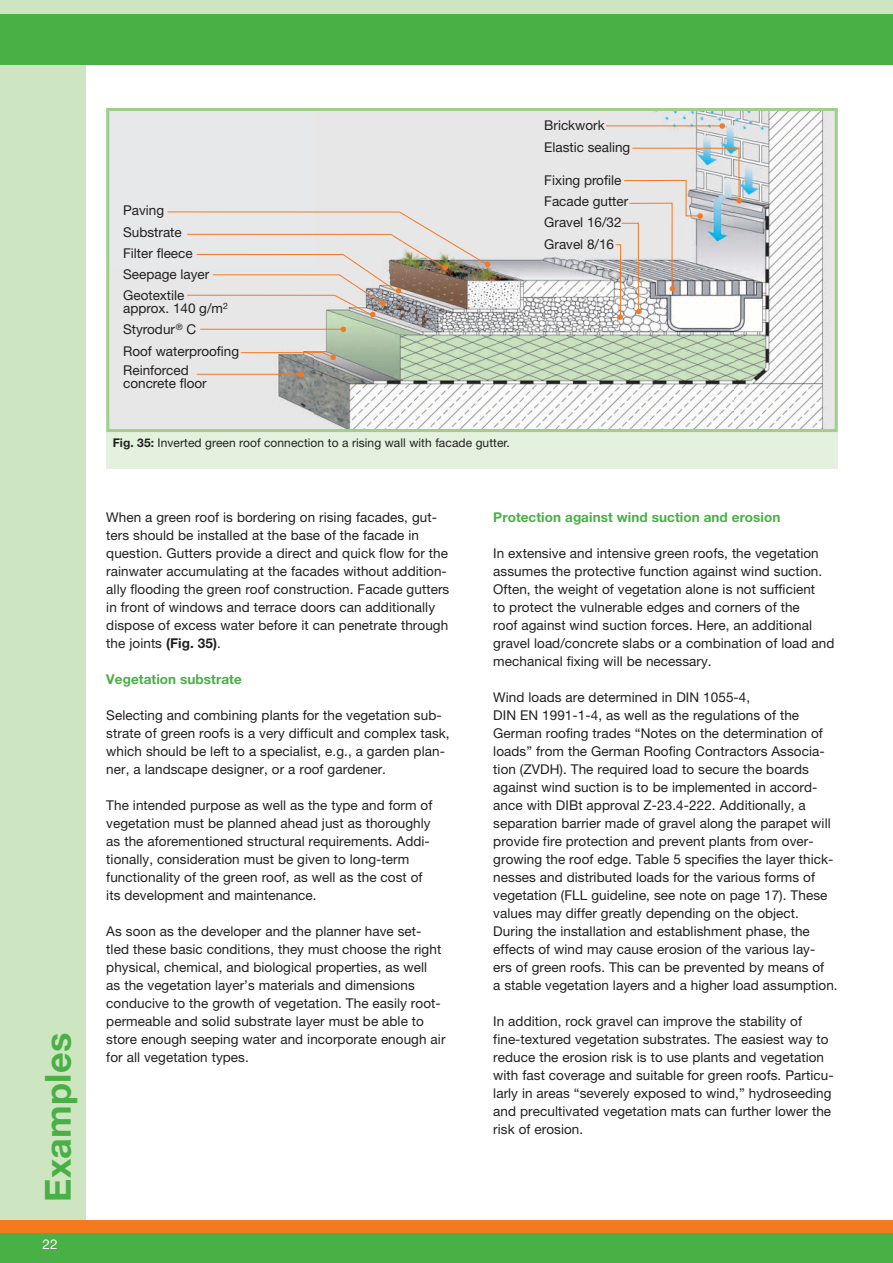
<style>
.page{position:relative;width:893px;height:1263px;background:#fff}
.page>*{position:absolute;margin:0;border:0;box-sizing:border-box;transform-origin:0 0}
.t1{font:700 36px "Helvetica Neue";letter-spacing:.005em;color:#49b045}
.t2{font:13.5px/18px "Helvetica Neue";letter-spacing:.005em;color:#231f20}
.t3{font:700 13.5px "Helvetica Neue";letter-spacing:.005em;color:#49b045}
.t4{font:13.5px "Helvetica Neue";color:#fff}
.t5{font:12px "Helvetica Neue";letter-spacing:.005em;color:#231f20}
.s1{font-weight:700}
</style>
<div class="page">
<div style="left:0;top:0;width:85px;height:1263px;background:#cde5c1"></div>
<div style="left:0;top:1221px;width:893px;height:42px;background:#f47921"></div>
<div style="left:0;top:1233px;width:893px;height:30px;background:#49b045"></div>
<div style="left:0;top:0;width:893px;height:64px;background:#49b045"></div>
<div style="left:0;top:0;width:893px;height:13px;background:#cde5c1"></div>
<div style="left:106px;top:432px;width:732px;height:36px;background:#e4f1de"></div>
<img style="left:110px;top:112px;width:724px;height:316px">
<div style="left:106px;top:108px;width:732px;height:324px;border:3px solid #9fd08a"></div>
<hr style="left:197px;top:374px;width:104px;height:1px;background:#f47921">
<hr style="left:606px;top:126px;width:116px;height:1px;background:#f47921">
<hr style="left:200px;top:329px;width:141px;height:1px;background:#f47921">
<svg style="left:719px;top:123px;width:6px;height:6px"></svg>
<svg style="left:615px;top:147px;width:127px;height:173px;background:#d4d3d3"></svg>
<svg style="left:298px;top:371px;width:6px;height:6px"></svg>
<svg style="left:240px;top:352px;width:96px;height:8px"></svg>
<svg style="left:341px;top:327px;width:5px;height:5px"></svg>
<svg style="left:167px;top:211px;width:323px;height:106px;background:#d8d2cd"></svg>
<h1 class="t1" style="left:36px;top:1202px;width:170px;rotate:-90deg">Examples</h1>
<p class="t4" style="left:43px;top:1236px;width:17px">22</p>
<p class="t2" style="left:123px;top:200px;width:87px;line-height:21.3px">Paving<br>Substrate<br>Filter fleece<br>Seepage layer<br>Geotextile</p>
<p class="t2" style="left:123px;top:297px;width:117px;line-height:21.3px">approx. 140 g/m<sup>2<br></sup>Styrodur<sup>®</sup> C<br>Roof waterproofing</p>
<p class="t2" style="left:123px;top:364px;width:85px;line-height:12.8px">Reinforced concrete floor</p>
<p class="t5" style="left:113px;top:435px;width:399px"><span class="s1">Fig. 35:</span> Inverted green roof connection to a rising wall with facade gutter.</p>
<p class="t2" style="left:544px;top:115px;width:87px;line-height:21.3px">Brickwork<br>Elastic sealing</p>
<p class="t2" style="left:544px;top:169px;width:86px;line-height:21.3px">Fixing profile<br>Facade gutter<br>Gravel 16/32<br>Gravel 8/16</p>
<p class="t2" style="left:106px;top:508px;width:344px">When a green roof is bordering on rising facades, gut&shy;ters should be installed at the base of the facade in question. Gutters provide a direct and quick flow for the rainwater accumulating at the facades without addition&shy;ally flooding the green roof construction. Facade gutters in front of windows and terrace doors can additionally dispose of excess water before it can penetrate through the joints <span class="s1">(Fig. 35)</span>.</p>
<p class="t3" style="left:106px;top:671px;width:137px">Vegetation substrate</p>
<p class="t2" style="left:106px;top:706px;width:345px">Selecting and combining plants for the vegetation sub&shy;strate of green roofs is a very difficult and complex task, which should be left to a specialist, e.g., a garden plan&shy;ner, a landscape designer, or a roof gardener.</p>
<p class="t2" style="left:106px;top:796px;width:328px">The intended purpose as well as the type and form of vegetation must be planned ahead just as thoroughly as the aforementioned structural requirements. Addi&shy;tionally, consideration must be given to long-term functionality of the green roof, as well as the cost of its development and maintenance.</p>
<p class="t2" style="left:106px;top:922px;width:341px">As soon as the developer and the planner have set&shy;tled these basic conditions, they must choose the right physical, chemical, and biological properties, as well<br>as the vegetation layer’s materials and dimensions conducive to the growth of vegetation. The easily root&shy;permeable and solid substrate layer must be able to store enough seeping water and incorporate enough air for all vegetation types.</p>
<p class="t3" style="left:493px;top:509px;width:289px">Protection against wind suction and erosion</p>
<p class="t2" style="left:493px;top:544px;width:343px">In extensive and intensive green roofs, the vegetation assumes the protective function against wind suction.<br>Often, the weight of vegetation alone is not sufficient<br>to protect the vulnerable edges and corners of the<br>roof against wind suction forces. Here, an additional gravel load/concrete slabs or a combination of load and mechanical fixing will be necessary.</p>
<p class="t2" style="left:493px;top:688px;width:346px">Wind loads are determined in DIN 1055-4,<br>DIN EN 1991-1-4, as well as the regulations of the German roofing trades “Notes on the determination of loads” from the German Roofing Contractors Associa&shy;tion (ZVDH). The required load to secure the boards against wind suction is to be implemented in accord&shy;ance with DIBt approval Z-23.4-222. Additionally, a separation barrier made of gravel along the parapet will provide fire protection and prevent plants from over&shy;growing the roof edge. Table 5 specifies the layer thick&shy;nesses and distributed loads for the various forms of vegetation (FLL guideline, see note on page 17). These values may differ greatly depending on the object.<br>During the installation and establishment phase, the effects of wind may cause erosion of the various lay-<br>ers of green roofs. This can be prevented by means of<br>a stable vegetation layers and a higher load assumption.</p>
<p class="t2" style="left:493px;top:1012px;width:342px">In addition, rock gravel can improve the stability of fine-textured vegetation substrates. The easiest way to reduce the erosion risk is to use plants and vegetation with fast coverage and suitable for green roofs. Particu&shy;larly in areas “severely exposed to wind,” hydroseeding and precultivated vegetation mats can further lower the risk of erosion.</p>
</div>
